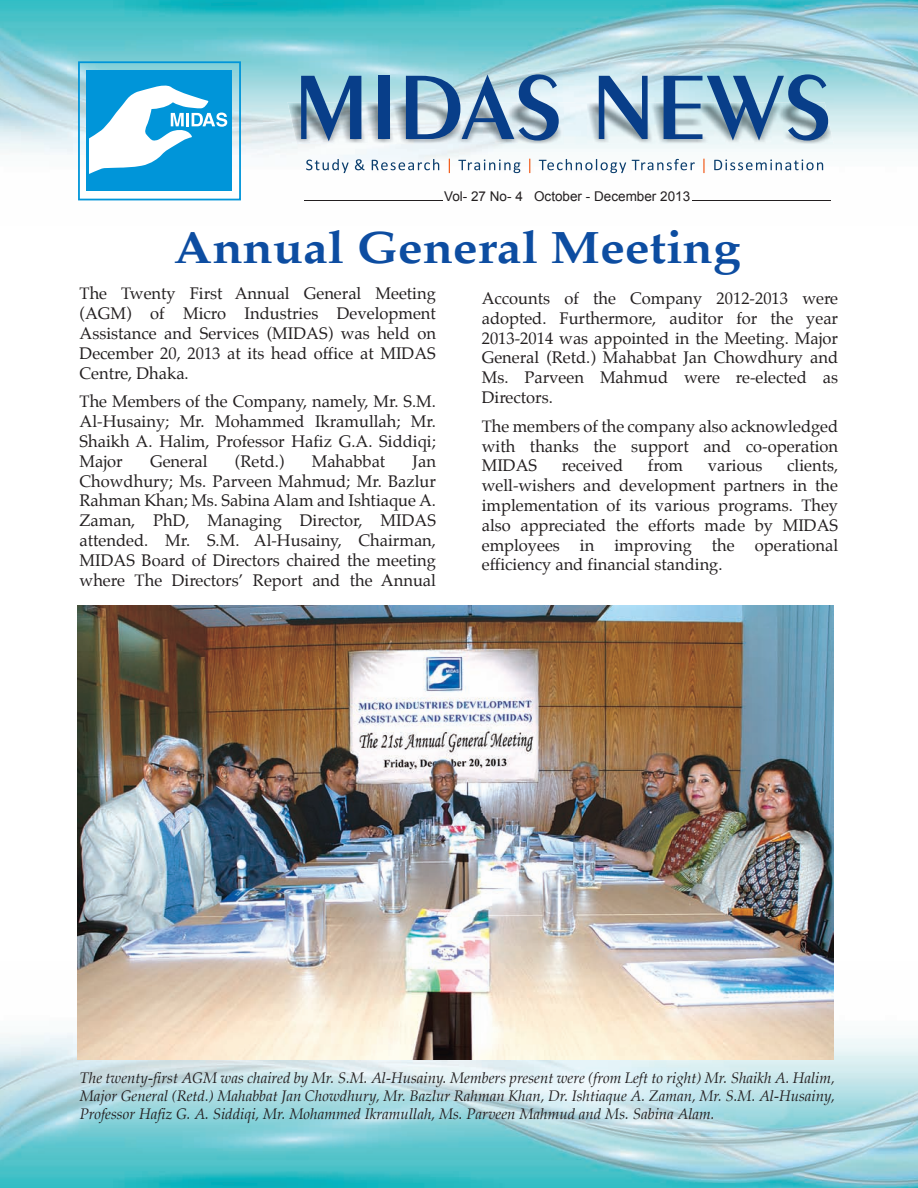
<style>
.page{position:relative;width:918px;height:1188px;background:#fff}
.page>*{position:absolute;margin:0;border:0;box-sizing:border-box;transform-origin:0 0}
.t1{font:700 45px "Palatino";color:#0d4da1;scale:1.1 1}
.t2{font:16.5px/19.8px "Palatino";color:#231f20;text-align:justify}
.t3{font:italic 15px/18px "Palatino";color:#231f20;text-align:justify}
.t4{font:13.5px "Arial";color:#231f20}
</style>
<div class="page">
<img style="left:0;top:0;width:918px;height:201px">
<img style="left:0;top:961px;width:918px;height:227px">
<svg style="left:78px;top:61px;width:163px;height:139px"></svg>
<hr style="left:304px;top:200px;width:138px;height:1px;background:#231f20">
<hr style="left:692px;top:200px;width:139px;height:1px;background:#231f20">
<img style="left:361px;top:102px;width:473px;height:42px">
<img style="left:288px;top:102px;width:9px;height:42px">
<img style="left:297px;top:144px;width:537px;height:1px">
<svg style="left:297px;top:76px;width:64px;height:69px;background:#688eb2"></svg>
<div style="left:378px;top:76px;width:11px;height:63px;background:#083e89"></div>
<svg style="left:406px;top:74px;width:153px;height:67px;background:#7fa0bf"></svg>
<svg style="left:599px;top:76px;width:49px;height:63px;background:#7092b7"></svg>
<svg style="left:664px;top:74px;width:164px;height:67px;background:#799fbe"></svg>
<svg style="left:306px;top:159px;width:43px;height:14px"></svg>
<svg style="left:355px;top:159px;width:10px;height:11px"></svg>
<svg style="left:372px;top:159px;width:67px;height:11px"></svg>
<svg style="left:458px;top:159px;width:62px;height:14px"></svg>
<svg style="left:539px;top:159px;width:87px;height:14px"></svg>
<svg style="left:632px;top:159px;width:63px;height:11px"></svg>
<svg style="left:714px;top:159px;width:109px;height:11px"></svg>
<svg style="left:449px;top:159px;width:1px;height:14px"></svg>
<svg style="left:529px;top:159px;width:1px;height:14px"></svg>
<svg style="left:703px;top:159px;width:2px;height:14px"></svg>
<img style="left:78px;top:605px;width:756px;height:454px">
<p class="t4" style="left:444px;top:188px;width:248px">Vol- 27 No- 4 October - December 2013</p>
<p class="t1" style="left:174px;top:209px;width:516px">Annual General Meeting</p>
<p class="t2" style="left:482px;top:288px;width:358px">Accounts of the Company 2012-2013 were adopted. Furthermore, auditor for the year 2013-2014 was appointed in the Meeting. Major General (Retd.) Mahabbat Jan Chowdhury and Ms. Parveen Mahmud were re-elected as Directors.</p>
<p class="t2" style="left:482px;top:416px;width:358px">The members of the company also acknowledged with thanks the support and co-operation MIDAS</p>
<p class="t2" style="left:80px;top:284px;width:358px">The Twenty First Annual General Meeting (AGM) of Micro Industries Development Assistance and Services (MIDAS) was held on December 20, 2013 at its head office at MIDAS Centre, Dhaka.</p>
<p class="t2" style="left:80px;top:392px;width:358px">The Members of the Company, namely, Mr. S.M.<br>Al-Husainy; Mr. Mohammed Ikramullah; Mr.<br>Shaikh A. Halim, Professor Hafiz G.A. Siddiqi; Major</p>
<p class="t2" style="left:150px;top:451px;width:59px">General</p>
<p class="t2" style="left:235px;top:451px;width:51px">(Retd.)</p>
<p class="t2" style="left:312px;top:451px;width:75px">Mahabbat</p>
<p class="t2" style="left:80px;top:451px;width:358px;text-indent:333px">Jan Chowdhury; Ms. Parveen Mahmud; Mr. Bazlur Rahman Khan; Ms. Sabina Alam and Ishtiaque A.<br>Zaman, PhD, Managing Director, MIDAS attended. Mr. S.M. Al-Husainy, Chairman, MIDAS Board of Directors chaired the meeting where The Directors’ Report and the Annual</p>
<p class="t2" style="left:482px;top:456px;width:358px;text-indent:305px">clients, well-wishers and development partners in the implementation of its various programs. They also appreciated the efforts made by MIDAS employees in improving the operational efficiency and financial standing.</p>
<p class="t2" style="left:562px;top:456px;width:63px">received</p>
<p class="t2" style="left:648px;top:456px;width:37px">from</p>
<p class="t2" style="left:708px;top:456px;width:56px">various</p>
<p class="t3" style="left:80px;top:1069px;width:757px">The twenty-first AGM was chaired by Mr. S.M. Al-Husainy. Members present were (from Left to right) Mr. Shaikh A. Halim, Major General (Retd.) Mahabbat Jan Chowdhury, Mr. Bazlur Rahman Khan, Dr. Ishtiaque A. Zaman, Mr. S.M. Al-Husainy, Professor Hafiz G. A. Siddiqi, Mr. Mohammed Ikramullah, Ms. Parveen Mahmud and Ms. Sabina Alam.</p>
</div>
